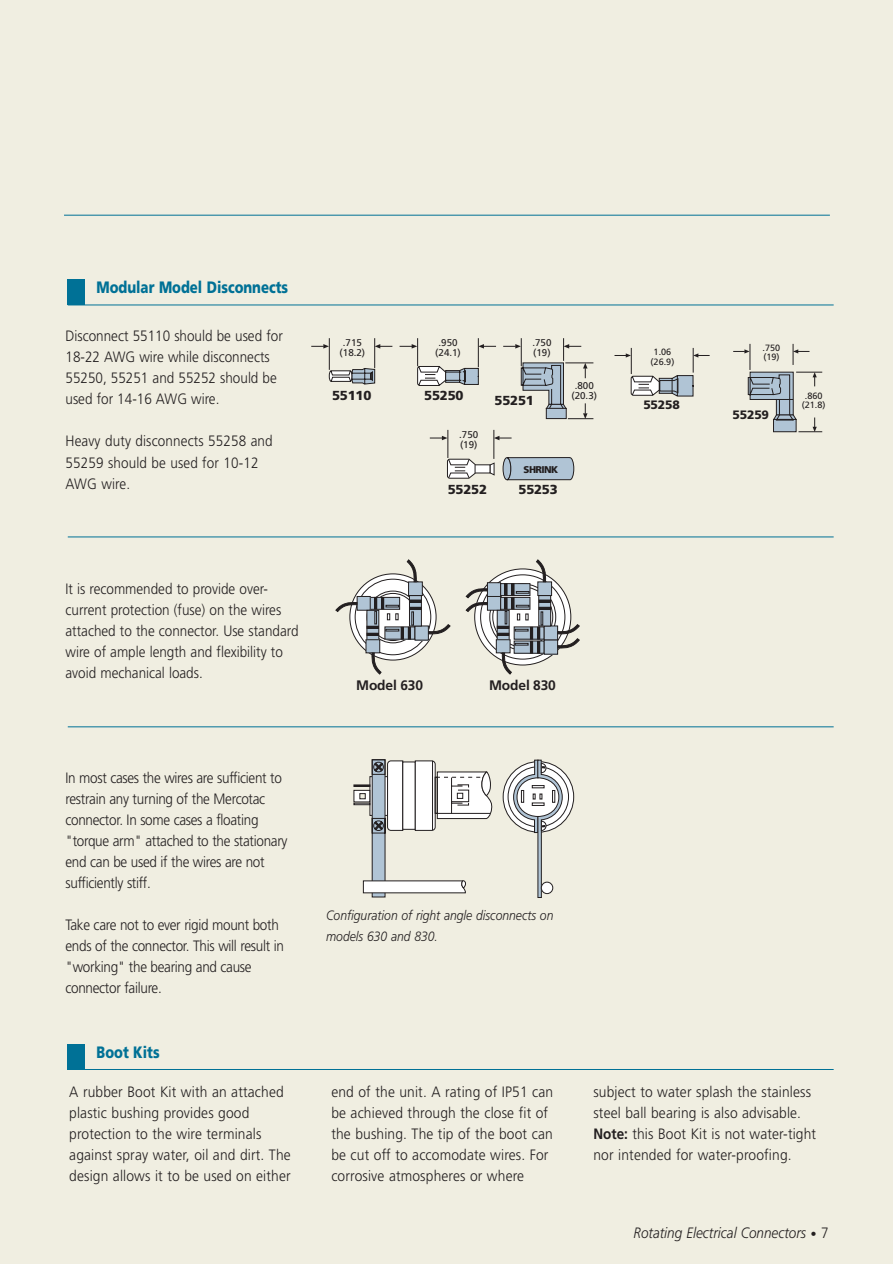
<style>
.page{position:relative;width:893px;height:1264px;background:#fff}
.page>*{position:absolute;margin:0;border:0;box-sizing:border-box;transform-origin:0 0}
.t1{font:900 16.5px "Frutiger";color:#007196;scale:.8 1}
.t2{font:300 15px/21px "Frutiger";color:#231f20;scale:.92 1}
.t3{font:300 15px/21px "Frutiger";color:#231f20;scale:.9 1}
.t4{font:300 15px/21px "Frutiger";letter-spacing:-.02em;color:#231f20;scale:.9 1}
.t5{font:italic 300 15px "Frutiger";color:#231f20;scale:.9 1}
.t6{font:700 13.8px "Frutiger";letter-spacing:-.01em;color:#231f20}
.t7{font:italic 300 13.5px/21px "Frutiger";color:#231f20;scale:.9 1}
.t8{font:900 13.05px "Frutiger";letter-spacing:-.015em;color:#231f20}
.t9{font:900 12.15px "Frutiger";letter-spacing:-.015em;color:#231f20}
.t10{font:9.75px/9.8px "Frutiger";color:#231f20;text-align:center}
.t11{font:900 9.75px "Frutiger";letter-spacing:-.06em;color:#231f20}
.t12{font:9.15px/9.1px "Frutiger";color:#231f20;text-align:center}
.s1{font-weight:700}
.s2{font-size:12px}
.s3{font-style:normal}
</style>
<div class="page">
<div style="left:0;top:0;width:892px;height:1264px;background:#f0eee1"></div>
<p class="t1" style="left:96px;top:281px;width:241px">Modular Model Disconnects</p>
<p class="t3" style="left:65px;top:327px;width:243px">Disconnect 55110 should be used for<br>18-22 AWG wire while disconnects<br>55250, 55251 and 55252 should be used for 14-16 AWG wire.</p>
<p class="t3" style="left:65px;top:432px;width:232px">Heavy duty disconnects 55258 and<br>55259 should be used for 10-12<br>AWG wire.</p>
<p class="t10" style="left:339px;top:338px;width:27px">.715 (18.2)</p>
<p class="t8" style="left:332px;top:390px;width:41px">55110</p>
<p class="t10" style="left:435px;top:338px;width:27px">.950 (24.1)</p>
<p class="t8" style="left:424px;top:390px;width:41px">55250</p>
<p class="t10" style="left:459px;top:430px;width:21px;text-align:left">.750 (19)</p>
<p class="t10" style="left:532px;top:338px;width:21px;text-align:left">.750 (19)</p>
<p class="t8" style="left:494px;top:396px;width:41px">55251</p>
<p class="t11" style="left:523px;top:466px;width:36px">SHRINK</p>
<p class="t8" style="left:447px;top:484px;width:41px">55252</p>
<p class="t8" style="left:518px;top:484px;width:41px">55253</p>
<p class="t10" style="left:571px;top:382px;width:27px">.800 (20.3)</p>
<p class="t3" style="left:65px;top:579px;width:260px">It is recommended to provide over&shy;current protection (fuse) on the wires attached to the connector. Use standard wire of ample length and flexibility to avoid mechanical loads.</p>
<p class="t6" style="left:356px;top:679px;width:68px">Model 630</p>
<p class="t6" style="left:489px;top:679px;width:68px">Model 830</p>
<p class="t4" style="left:65px;top:768px;width:248px">In most cases the wires are sufficient to restrain any turning of the Mercotac connector. In some cases a floating "torque arm" attached to the stationary end can be used if the wires are not sufficiently stiff.</p>
<p class="t4" style="left:65px;top:915px;width:244px">Take care not to ever rigid mount both ends of the connector. This will result in "working" the bearing and cause connector failure.</p>
<p class="t1" style="left:96px;top:1045px;width:80px">Boot Kits</p>
<p class="t7" style="left:326px;top:906px;width:254px">Configuration of right angle disconnects on models 630 and 830.</p>
<p class="t12" style="left:650px;top:348px;width:25px">1.06 (26.9)</p>
<p class="t9" style="left:643px;top:399px;width:38px">55258</p>
<p class="t12" style="left:762px;top:344px;width:19px;text-align:left">.750 (19)</p>
<p class="t9" style="left:732px;top:410px;width:38px">55259</p>
<p class="t12" style="left:801px;top:392px;width:25px">.860 (21.8)</p>
<p class="t2" style="left:69px;top:1082px;width:242px">A rubber Boot Kit with an attached plastic bushing provides good protection to the wire terminals against spray water, oil and dirt. The design allows it to be used on either</p>
<p class="t2" style="left:331px;top:1082px;width:243px">end of the unit. A rating of IP51 can be achieved through the close fit of the bushing. The tip of the boot can be cut off to accomodate wires. For corrosive atmospheres or where</p>
<p class="t2" style="left:593px;top:1082px;width:243px">subject to water splash the stainless steel ball bearing is also advisable.<br><span class="s1">Note:</span> this Boot Kit is not water-tight nor intended for water-proofing.</p>
<p class="t5" style="left:633px;top:1226px;width:218px">Rotating Electrical Connectors <span class="s2">•</span> <span class="s3">7</span></p>
</div>
